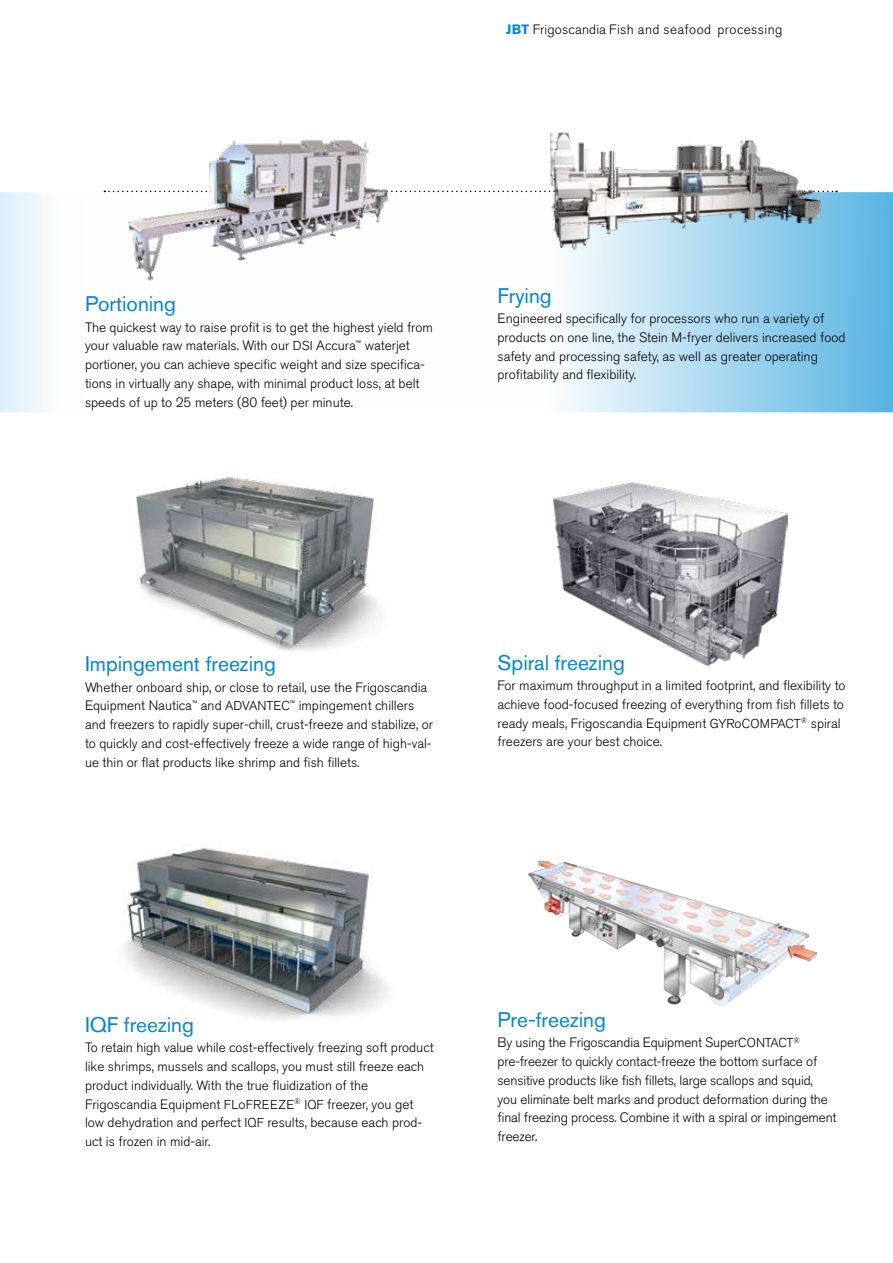
<style>
.page{position:relative;width:893px;height:1263px;background:#fff}
.page>*{position:absolute;margin:0;border:0;box-sizing:border-box;transform-origin:0 0}
.t1{font:21px "Akzidenz Grotesk Pro";color:#0087cd}
.t2{font:300 13.5px/18.8px "Akzidenz Grotesk Pro";color:#000}
.t3{font:300 13.5px "Akzidenz Grotesk Pro";letter-spacing:.03em;color:#000}
.s1{font-weight:700;color:#008cd2}
.s2{font-size:12.9px}
</style>
<div class="page">
<svg style="left:433px;top:192px;width:460px;height:220px"></svg>
<svg style="left:0;top:192px;width:46px;height:220px"></svg>
<svg style="left:428px;top:191px;width:409px;height:1px"></svg>
<img style="left:136px;top:477px;width:244px;height:174px">
<img style="left:103px;top:139px;width:322px;height:142px">
<img style="left:122px;top:848px;width:266px;height:172px">
<img style="left:554px;top:482px;width:233px;height:184px">
<img style="left:546px;top:132px;width:280px;height:129px">
<img style="left:528px;top:860px;width:288px;height:146px">
<p class="t3" style="left:506px;top:21px;width:278px"><span class="s1">JBT</span> Frigoscandia Fish and seafood processing</p>
<h1 class="t1" style="left:85px;top:290px;width:93px">Portioning</h1>
<p class="t2" style="left:85px;top:317px;width:349px">The quickest way to raise profit is to get the highest yield from your valuable raw materials. With our <span class="s2">DSI</span> Accura<sup>™</sup> waterjet portioner, you can achieve specific weight and size specifica&shy;tions in virtually any shape, with minimal product loss, at belt speeds of up to 25 meters (80 feet) per minute.</p>
<h1 class="t1" style="left:497px;top:282px;width:56px">Frying</h1>
<p class="t2" style="left:497px;top:309px;width:349px">Engineered specifically for processors who run a variety of products on one line, the Stein M-fryer delivers increased food safety and processing safety, as well as greater operating profitability and flexibility.</p>
<h1 class="t1" style="left:85px;top:650px;width:192px">Impingement freezing</h1>
<p class="t2" style="left:85px;top:677px;width:349px">Whether onboard ship, or close to retail, use the Frigoscandia Equipment Nautica<sup>™</sup> and <span class="s2">ADVANTEC</span><sup>™</sup> impingement chillers and freezers to rapidly super-chill, crust-freeze and stabilize, or to quickly and cost-effectively freeze a wide range of high-val&shy;ue thin or flat products like shrimp and fish fillets.</p>
<h1 class="t1" style="left:497px;top:649px;width:129px">Spiral freezing</h1>
<p class="t2" style="left:497px;top:676px;width:350px">For maximum throughput in a limited footprint, and flexibility to achieve food-focused freezing of everything from fish fillets to ready meals, Frigoscandia Equipment <span class="s2">GYR</span>o<span class="s2">COMPACT</span><sup>®</sup> spiral freezers are your best choice.</p>
<h1 class="t1" style="left:85px;top:1011px;width:110px">IQF freezing</h1>
<p class="t2" style="left:85px;top:1038px;width:350px">To retain high value while cost-effectively freezing soft product like shrimps, mussels and scallops, you must still freeze each product individually. With the true fluidization of the Frigoscandia Equipment <span class="s2">FL</span>o<span class="s2">FREEZE</span><sup>®</sup> <span class="s2">IQF</span> freezer, you get low dehydration and perfect <span class="s2">IQF</span> results, because each prod&shy;uct is frozen in mid-air.</p>
<h1 class="t1" style="left:497px;top:1006px;width:110px">Pre-freezing</h1>
<p class="t2" style="left:497px;top:1033px;width:341px">By using the Frigoscandia Equipment Super<span class="s2">CONTACT</span><sup>® </sup>pre-freezer to quickly contact-freeze the bottom surface of sensitive products like fish fillets, large scallops and squid,<br>you eliminate belt marks and product deformation during the final freezing process. Combine it with a spiral or impingement freezer.</p>
</div>
